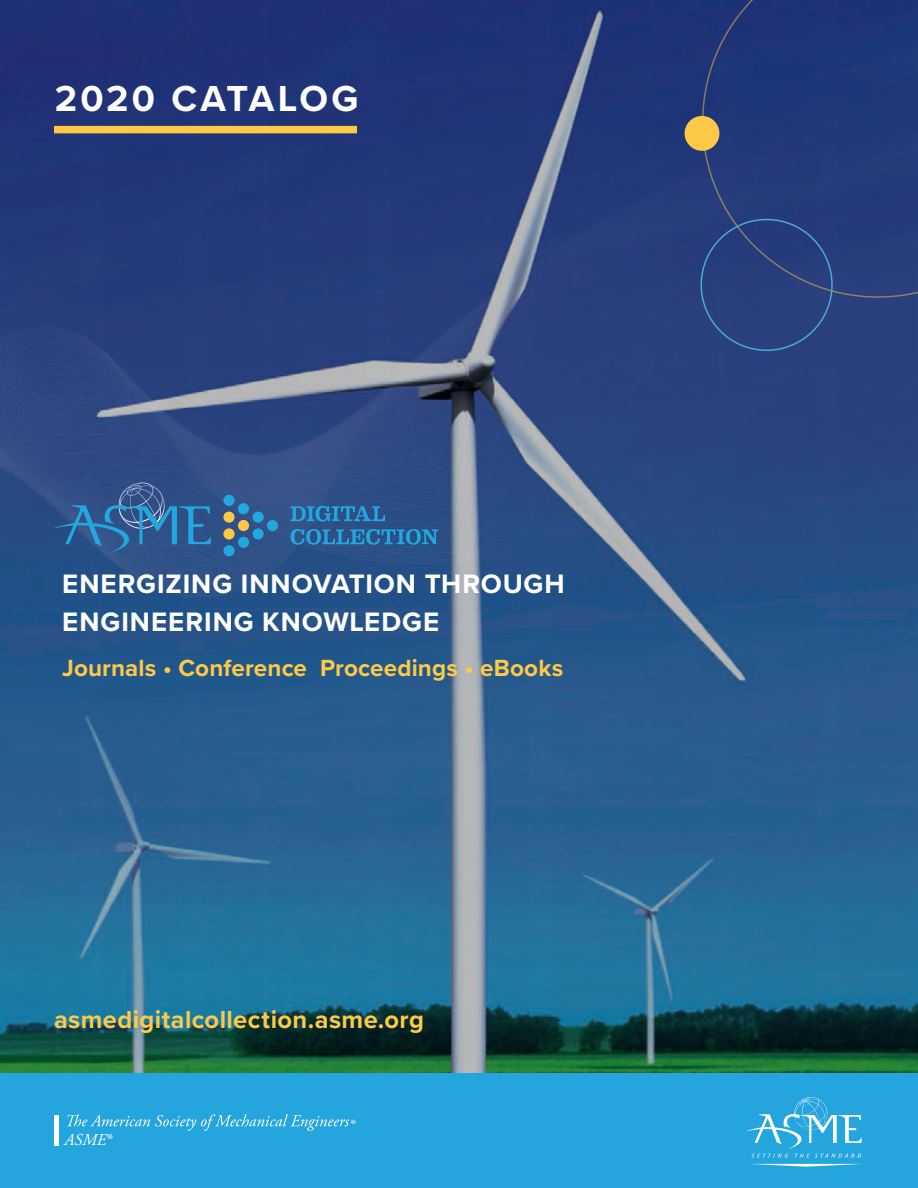
<style>
.page{position:relative;width:918px;height:1188px;background:#fff}
.page>*{position:absolute;margin:0;border:0;box-sizing:border-box;transform-origin:0 0}
.Title__Header_1{font:700 37.5px "Proxima Nova";letter-spacing:.08em;color:#fff}
.Title__Header_1-2{font:700 27.6px "Proxima Nova";letter-spacing:.03em;color:#fff}
.SubHeads__header_2{font:700 25.5px "Proxima Nova";letter-spacing:.015em;color:#fec947}
.Title__Header_1-3{font:700 24.3px "Proxima Nova";letter-spacing:.005em;color:#fec947}
.t1{font:italic 19.05px "Adobe Garamond Pro";color:#fff}
.t2{font:italic 16.65px "Adobe Garamond Pro";color:#fff}
</style>
<div class="page">
<img style="left:0;top:0;width:918px;height:1073px">
<div style="left:54px;top:126px;width:303px;height:7px;background:#fec947"></div>
<div style="left:0;top:1073px;width:918px;height:115px;background:#25a5de"></div>
<svg style="left:67px;top:1114px;width:282px;height:17px"></svg>
<hr style="left:54px;top:1115px;width:4px;height:30px;background:#fff">
<svg style="left:746px;top:1097px;width:116px;height:61px"></svg>
<svg style="left:752px;top:1164px;width:108px;height:3px"></svg>
<svg style="left:702px;top:0;width:216px;height:298px"></svg>
<div style="left:685px;top:116px;width:34px;height:35px;background:#fec947;border-radius:50%"></div>
<svg style="left:290px;top:506px;width:95px;height:16px"></svg>
<svg style="left:291px;top:529px;width:147px;height:16px"></svg>
<div style="left:223px;top:495px;width:12px;height:11px;background:#23a7df;border-radius:50%"></div>
<div style="left:223px;top:512px;width:12px;height:11px;background:#fec846;border-radius:50%"></div>
<div style="left:223px;top:528px;width:12px;height:12px;background:#fec846;border-radius:50%"></div>
<div style="left:223px;top:545px;width:12px;height:11px;background:#23a7df;border-radius:50%"></div>
<div style="left:267px;top:520px;width:11px;height:11px;background:#23a7df;border-radius:50%"></div>
<div style="left:238px;top:503px;width:11px;height:11px;background:#23a7df;border-radius:50%"></div>
<div style="left:238px;top:520px;width:11px;height:11px;background:#fec846;border-radius:50%"></div>
<div style="left:238px;top:537px;width:11px;height:11px;background:#23a7df;border-radius:50%"></div>
<div style="left:253px;top:512px;width:11px;height:11px;background:#23a7df;border-radius:50%"></div>
<div style="left:253px;top:528px;width:11px;height:12px;background:#23a7df;border-radius:50%"></div>
<svg style="left:54px;top:480px;width:157px;height:73px"></svg>
<p class="Title__Header_1" style="left:55px;top:70px;width:305px">2020 CATALOG</p>
<p class="Title__Header_1-2" style="left:62px;top:563px;width:504px">ENERGIZING INNOVATION THROUGH</p>
<p class="Title__Header_1-2" style="left:62px;top:601px;width:379px">ENGINEERING KNOWLEDGE</p>
<p class="Title__Header_1-3" style="left:62px;top:649px;width:503px">Journals • Conference Proceedings • eBooks</p>
<p class="SubHeads__header_2" style="left:54px;top:1001px;width:372px">asmedigitalcollection.asme.org</p>
<p class="t1" style="left:105px;top:1129px;width:7px">®</p>
<p class="t2" style="left:65px;top:1130px;width:43px">ASME</p>
<p class="t2" style="left:349px;top:1115px;width:7px">®</p>
</div>
